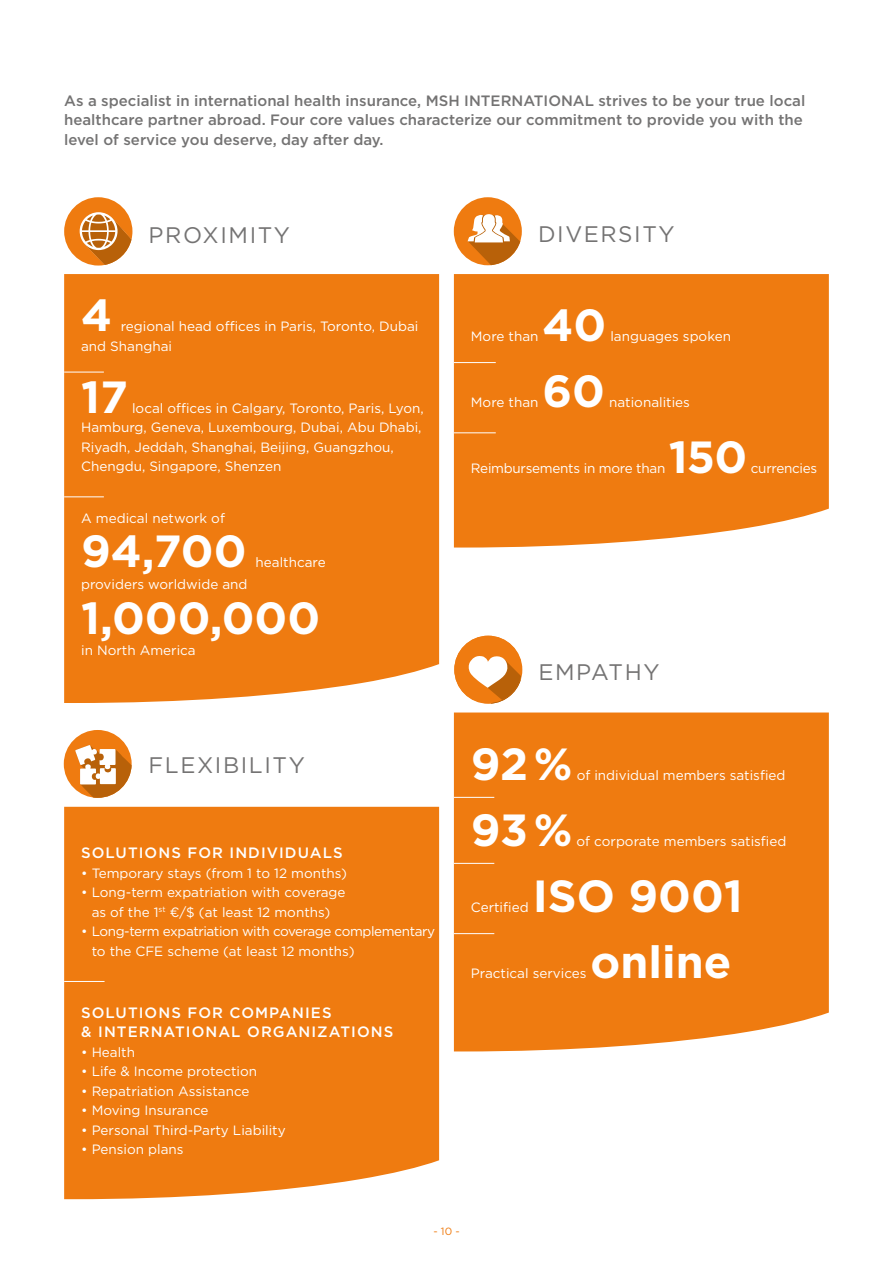
<style>
.page{position:relative;width:893px;height:1263px;background:#fff}
.page>*{position:absolute;margin:0;border:0;box-sizing:border-box;transform-origin:0 0}
.t1{font:700 45px "Gotham HTF";color:#fff}
.t2{font:22.5px "Gotham HTF";letter-spacing:.07em;color:#747373}
.t3{font:500 15px/19.5px "Gotham HTF";color:#747373}
.t4{font:500 15px/19.5px "Gotham HTF";letter-spacing:.07em;color:#fff}
.t5{font:13.5px/19.5px "Gotham HTF";color:#fff}
.t6{font:13.5px/19.5px "Gotham HTF";letter-spacing:-.03em;color:#fff}
.t7{font:13.5px "Gotham HTF";letter-spacing:-.02em;color:#fff}
.t8{font:10.5px "Gotham HTF";color:#ef7b10}
</style>
<div class="page">
<div style="left:64px;top:274px;width:375px;height:429px;background:#ef7b10"></div>
<svg style="left:64px;top:197px;width:68px;height:69px"></svg>
<div style="left:454px;top:274px;width:375px;height:273px;background:#ef7b10"></div>
<hr style="left:454px;top:362px;width:42px;height:1px;background:#fff">
<hr style="left:454px;top:433px;width:42px;height:1px;background:#fff">
<div style="left:454px;top:197px;width:68px;height:68px;background:#ef7b10;border-radius:50%"></div>
<svg style="left:468px;top:214px;width:52px;height:51px"></svg>
<div style="left:454px;top:712px;width:375px;height:339px;background:#ef7b10"></div>
<hr style="left:454px;top:797px;width:40px;height:1px;background:#fff">
<hr style="left:454px;top:863px;width:40px;height:1px;background:#fff">
<hr style="left:454px;top:933px;width:40px;height:1px;background:#fff">
<div style="left:454px;top:636px;width:68px;height:67px;background:#ef7b10;border-radius:50%"></div>
<svg style="left:468px;top:652px;width:53px;height:52px"></svg>
<div style="left:64px;top:807px;width:375px;height:392px;background:#ef7b10"></div>
<hr style="left:64px;top:981px;width:41px;height:1px;background:#fff">
<div style="left:64px;top:730px;width:68px;height:68px;background:#ef7b10;border-radius:50%"></div>
<svg style="left:75px;top:745px;width:57px;height:53px"></svg>
<hr style="left:64px;top:372px;width:40px;height:1px;background:#fff">
<hr style="left:64px;top:497px;width:40px;height:1px;background:#fff">
<p class="t3" style="left:64px;top:91px;width:743px">As a specialist in international health insurance, MSH INTERNATIONAL strives to be your true local healthcare partner abroad. Four core values characterize our commitment to provide you with the level of service you deserve, day after day.</p>
<h2 class="t2" style="left:149px;top:222px;width:143px">PROXIMITY</h2>
<h1 class="t1" style="left:81px;top:289px;width:33px">4</h1>
<p class="t5" style="left:81px;top:316px;width:339px;text-indent:40px">regional head offices in Paris, Toronto, Dubai and Shanghai</p>
<h1 class="t1" style="left:81px;top:371px;width:48px">17</h1>
<p class="t5" style="left:81px;top:398px;width:344px;text-indent:51px">local offices in Calgary, Toronto, Paris, Lyon, Hamburg, Geneva, Luxembourg, Dubai, Abu Dhabi, Riyadh, Jeddah, Shanghai, Beijing, Guangzhou, Chengdu, Singapore, Shenzen</p>
<p class="t5" style="left:81px;top:508px;width:145px">A medical network of</p>
<h1 class="t1" style="left:81px;top:525px;width:167px">94,700</h1>
<p class="t5" style="left:256px;top:552px;width:72px">healthcare</p>
<p class="t5" style="left:81px;top:575px;width:168px">providers worldwide and</p>
<h1 class="t1" style="left:81px;top:592px;width:241px">1,000,000</h1>
<p class="t5" style="left:81px;top:641px;width:116px">in North America</p>
<h2 class="t2" style="left:149px;top:753px;width:158px">FLEXIBILITY</h2>
<p class="t4" style="left:81px;top:843px;width:263px">SOLUTIONS FOR INDIVIDUALS</p>
<p class="t5" style="left:81px;top:863px;width:267px">• Temporary stays (from 1 to 12 months)</p>
<p class="t5" style="left:81px;top:882px;width:266px;text-align:center">• Long-term expatriation with coverage as of the 1<sup>st</sup> ¤/$ (at least 12 months)</p>
<p class="t6" style="left:92px;top:921px;width:345px;text-indent:-11px">• Long-term expatriation with coverage complementary to the CFE scheme (at least 12 months)</p>
<p class="t4" style="left:81px;top:1002px;width:314px">SOLUTIONS FOR COMPANIES<br>&amp; INTERNATIONAL ORGANIZATIONS</p>
<p class="t5" style="left:81px;top:1042px;width:55px">• Health</p>
<p class="t5" style="left:81px;top:1061px;width:177px">• Life &amp; Income protection</p>
<p class="t5" style="left:81px;top:1081px;width:170px">• Repatriation Assistance</p>
<p class="t5" style="left:81px;top:1100px;width:129px">• Moving Insurance</p>
<p class="t5" style="left:81px;top:1120px;width:206px">• Personal Third-Party Liability</p>
<p class="t5" style="left:81px;top:1139px;width:104px">• Pension plans</p>
<h2 class="t2" style="left:538px;top:221px;width:138px">DIVERSITY</h2>
<h1 class="t1" style="left:542px;top:299px;width:65px">40</h1>
<p class="t5" style="left:471px;top:326px;width:69px">More than</p>
<p class="t5" style="left:610px;top:326px;width:122px">languages spoken</p>
<h1 class="t1" style="left:542px;top:365px;width:64px">60</h1>
<p class="t5" style="left:609px;top:392px;width:82px">nationalities</p>
<p class="t5" style="left:471px;top:392px;width:69px">More than</p>
<h1 class="t1" style="left:669px;top:431px;width:80px">150</h1>
<p class="t7" style="left:471px;top:461px;width:196px">Reimbursements in more than</p>
<p class="t7" style="left:751px;top:461px;width:68px">currencies</p>
<h2 class="t2" style="left:538px;top:660px;width:123px">EMPATHY</h2>
<h1 class="t1" style="left:471px;top:738px;width:103px">92%</h1>
<p class="t5" style="left:577px;top:765px;width:210px">of individual members satisfied</p>
<h1 class="t1" style="left:471px;top:804px;width:103px">93%</h1>
<p class="t5" style="left:577px;top:831px;width:211px">of corporate members satisfied</p>
<p class="t5" style="left:471px;top:897px;width:59px">Certified</p>
<h1 class="t1" style="left:533px;top:870px;width:211px">ISO 9001</h1>
<h1 class="t1" style="left:591px;top:936px;width:142px">online</h1>
<p class="t5" style="left:471px;top:963px;width:117px">Practical services</p>
<p class="t8" style="left:433px;top:1226px;width:28px">- 10 -</p>
</div>
